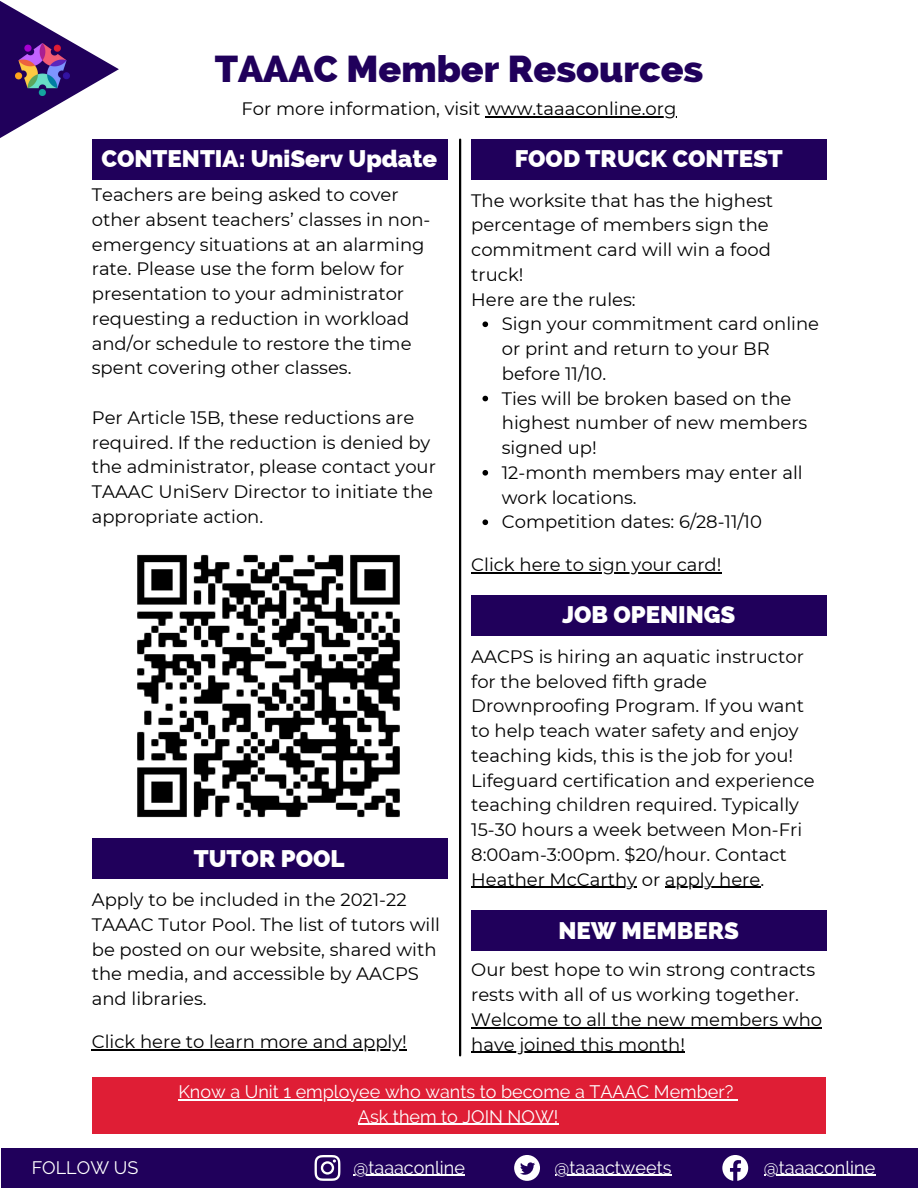
<style>
.page{position:relative;width:918px;height:1188px;background:#fff}
.page>*{position:absolute;margin:0;border:0;box-sizing:border-box;transform-origin:0 0}
.t1{font:800 37.5px "Raleway";color:#20005b}
.t2{font:800 24px "Raleway";color:#fff}
.t3{font:18px/24.8px "Montserrat";color:#000}
.t4{font:18px "Raleway";color:#fff}
</style>
<div class="page">
<hr style="left:459px;top:140px;width:2px;height:915px;background:#000">
<div style="left:92px;top:139px;width:355px;height:40px;background:#20005b"></div>
<img style="left:137px;top:554px;width:263px;height:264px">
<div style="left:92px;top:838px;width:355px;height:41px;background:#20005b"></div>
<div style="left:471px;top:911px;width:356px;height:40px;background:#20005b"></div>
<div style="left:471px;top:595px;width:356px;height:41px;background:#20005b"></div>
<div style="left:2px;top:1148px;width:916px;height:40px;background:#20005b"></div>
<svg style="left:315px;top:1155px;width:25px;height:26px"></svg>
<svg style="left:514px;top:1155px;width:26px;height:26px"></svg>
<svg style="left:722px;top:1155px;width:26px;height:26px"></svg>
<svg style="left:0;top:1px;width:119px;height:137px"></svg>
<img style="left:15px;top:43px;width:54px;height:52px">
<div style="left:471px;top:139px;width:356px;height:40px;background:#20005b"></div>
<div style="left:92px;top:1077px;width:734px;height:56px;background:#df1e35"></div>
<hr style="left:485px;top:116px;width:191px;height:1px;background:#000">
<hr style="left:92px;top:1049px;width:315px;height:1px;background:#000">
<hr style="left:471px;top:1027px;width:351px;height:1px;background:#000">
<hr style="left:471px;top:1052px;width:214px;height:1px;background:#000">
<hr style="left:471px;top:887px;width:166px;height:1px;background:#000">
<hr style="left:665px;top:887px;width:95px;height:1px;background:#000">
<hr style="left:353px;top:1175px;width:112px;height:1px;background:#fff">
<hr style="left:555px;top:1175px;width:117px;height:1px;background:#fff">
<hr style="left:764px;top:1175px;width:111px;height:1px;background:#fff">
<svg style="left:482px;top:321px;width:6px;height:6px"></svg>
<svg style="left:482px;top:396px;width:6px;height:5px"></svg>
<svg style="left:482px;top:470px;width:6px;height:6px"></svg>
<svg style="left:482px;top:519px;width:6px;height:6px"></svg>
<hr style="left:471px;top:572px;width:251px;height:1px;background:#000">
<hr style="left:178px;top:1099px;width:555px;height:1px;background:#fff">
<hr style="left:358px;top:1124px;width:200px;height:1px;background:#fff">
<p class="t1" style="left:215px;top:47px;width:490px">TAAAC Member Resources</p>
<p class="t3" style="left:241px;top:96px;width:437px">For more information, visit www.taaaconline.org</p>
<p class="t2" style="left:101px;top:145px;width:337px">CONTENTIA: UniServ Update</p>
<p class="t2" style="left:515px;top:145px;width:270px">FOOD TRUCK CONTEST</p>
<p class="t3" style="left:92px;top:182px;width:340px">Teachers are being asked to cover other absent teachers’ classes in non&shy;emergency situations at an alarming rate. Please use the form below for presentation to your administrator requesting a reduction in workload and/or schedule to restore the time spent covering other classes.</p>
<p class="t3" style="left:92px;top:405px;width:346px">Per Article 15B, these reductions are required. If the reduction is denied by the administrator, please contact your TAAAC UniServ Director to initiate the appropriate action.</p>
<p class="t2" style="left:194px;top:844px;width:152px">TUTOR POOL</p>
<p class="t3" style="left:92px;top:887px;width:350px">Apply to be included in the 2021-22<br>TAAAC Tutor Pool. The list of tutors will be posted on our website, shared with the media, and accessible by AACPS and libraries.</p>
<p class="t3" style="left:92px;top:1029px;width:317px">Click here to learn more and apply!</p>
<p class="t3" style="left:471px;top:188px;width:303px">The worksite that has the highest percentage of members sign the commitment card will win a food truck!</p>
<p class="t3" style="left:471px;top:287px;width:166px">Here are the rules:</p>
<p class="t3" style="left:502px;top:312px;width:319px">Sign your commitment card online or print and return to your BR before 11/10.</p>
<p class="t3" style="left:502px;top:386px;width:307px">Ties will be broken based on the highest number of new members signed up!</p>
<p class="t3" style="left:502px;top:460px;width:302px">12-month members may enter all work locations.</p>
<p class="t3" style="left:502px;top:510px;width:262px">Competition dates: 6/28-11/10</p>
<p class="t3" style="left:471px;top:552px;width:252px">Click here to sign your card!</p>
<p class="t2" style="left:562px;top:601px;width:175px">JOB OPENINGS</p>
<p class="t3" style="left:471px;top:644px;width:345px">AACPS is hiring an aquatic instructor for the beloved fifth grade Drownproofing Program. If you want to help teach water safety and enjoy teaching kids, this is the job for you!<br>Lifeguard certification and experience teaching children required. Typically 15-30 hours a week between Mon-Fri 8:00am-3:00pm. $20/hour. Contact Heather McCarthy or apply here.</p>
<p class="t2" style="left:558px;top:916px;width:182px">NEW MEMBERS</p>
<p class="t3" style="left:471px;top:957px;width:353px">Our best hope to win strong contracts rests with all of us working together.<br>Welcome to all the new members who have joined this month!</p>
<p class="t4" style="left:178px;top:1081px;width:556px">Know a Unit 1 employee who wants to become a TAAAC Member?</p>
<p class="t4" style="left:358px;top:1106px;width:202px">Ask them to JOIN NOW!</p>
<p class="t4" style="left:32px;top:1157px;width:108px">FOLLOW US</p>
<p class="t4" style="left:353px;top:1157px;width:113px">@taaaconline</p>
<p class="t4" style="left:555px;top:1157px;width:119px">@taaactweets</p>
<p class="t4" style="left:764px;top:1157px;width:113px">@taaaconline</p>
</div>
